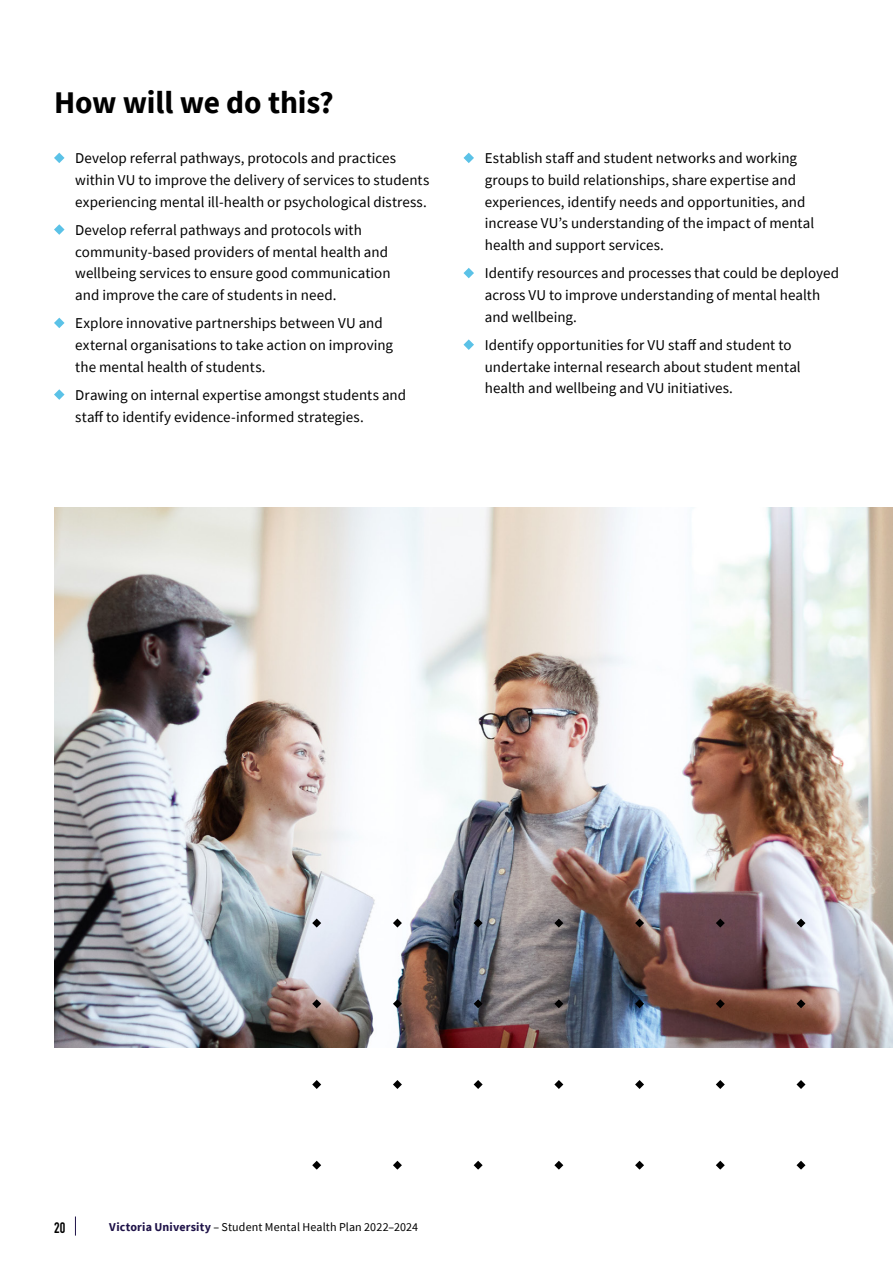
<style>
.page{position:relative;width:893px;height:1263px;background:#fff}
.page>*{position:absolute;margin:0;border:0;box-sizing:border-box;transform-origin:0 0}
.t1{font:700 31.5px "Source Sans Pro";letter-spacing:-.005em;color:#000}
.t2{font:15px/21.8px "Source Sans Pro";letter-spacing:.005em;color:#000}
.t3{font:15px "DIN Engschrift LT Pro";color:#000}
.t4{font:12px "Source Sans Pro";letter-spacing:.01em;color:#000}
.s1{font-weight:700;color:#1e1248}
</style>
<div class="page">
<img style="left:54px;top:507px;width:839px;height:540px">
<svg style="left:75px;top:1216px;width:1px;height:19px"></svg>
<svg style="left:796px;top:918px;width:9px;height:9px"></svg>
<svg style="left:716px;top:918px;width:9px;height:9px"></svg>
<svg style="left:635px;top:918px;width:9px;height:9px"></svg>
<svg style="left:554px;top:918px;width:9px;height:9px"></svg>
<svg style="left:474px;top:918px;width:9px;height:9px"></svg>
<svg style="left:393px;top:918px;width:9px;height:9px"></svg>
<svg style="left:312px;top:918px;width:9px;height:9px"></svg>
<svg style="left:796px;top:999px;width:9px;height:9px"></svg>
<svg style="left:716px;top:999px;width:9px;height:9px"></svg>
<svg style="left:635px;top:999px;width:9px;height:9px"></svg>
<svg style="left:554px;top:999px;width:9px;height:9px"></svg>
<svg style="left:474px;top:999px;width:9px;height:9px"></svg>
<svg style="left:393px;top:999px;width:9px;height:9px"></svg>
<svg style="left:312px;top:999px;width:9px;height:9px"></svg>
<svg style="left:796px;top:1080px;width:9px;height:9px"></svg>
<svg style="left:716px;top:1080px;width:9px;height:9px"></svg>
<svg style="left:635px;top:1080px;width:9px;height:9px"></svg>
<svg style="left:554px;top:1080px;width:9px;height:9px"></svg>
<svg style="left:474px;top:1080px;width:9px;height:9px"></svg>
<svg style="left:393px;top:1080px;width:9px;height:9px"></svg>
<svg style="left:312px;top:1080px;width:9px;height:9px"></svg>
<svg style="left:796px;top:1161px;width:9px;height:8px"></svg>
<svg style="left:716px;top:1161px;width:9px;height:8px"></svg>
<svg style="left:635px;top:1161px;width:9px;height:8px"></svg>
<svg style="left:554px;top:1161px;width:9px;height:8px"></svg>
<svg style="left:474px;top:1161px;width:9px;height:8px"></svg>
<svg style="left:393px;top:1161px;width:9px;height:8px"></svg>
<svg style="left:312px;top:1161px;width:9px;height:8px"></svg>
<svg style="left:54px;top:153px;width:11px;height:10px"></svg>
<svg style="left:54px;top:224px;width:11px;height:11px"></svg>
<svg style="left:54px;top:318px;width:11px;height:10px"></svg>
<svg style="left:54px;top:389px;width:11px;height:11px"></svg>
<svg style="left:463px;top:153px;width:11px;height:10px"></svg>
<svg style="left:463px;top:268px;width:11px;height:10px"></svg>
<svg style="left:463px;top:339px;width:11px;height:11px"></svg>
<h1 class="t1" style="left:54px;top:81px;width:281px">How will we do this?</h1>
<p class="t2" style="left:75px;top:147px;width:356px">Develop referral pathways, protocols and practices within VU to improve the delivery of services to students experiencing mental ill-health or psychological distress.</p>
<p class="t2" style="left:75px;top:219px;width:317px">Develop referral pathways and protocols with community-based providers of mental health and wellbeing services to ensure good communication and improve the care of students in need.</p>
<p class="t2" style="left:75px;top:312px;width:319px">Explore innovative partnerships between VU and external organisations to take action on improving the mental health of students.</p>
<p class="t2" style="left:75px;top:384px;width:332px">Drawing on internal expertise amongst students and staff to identify evidence-informed strategies.</p>
<p class="t2" style="left:485px;top:147px;width:331px">Establish staff and student networks and working groups to build relationships, share expertise and experiences, identify needs and opportunities, and increase VU’s understanding of the impact of mental health and support services.</p>
<p class="t2" style="left:485px;top:262px;width:356px">Identify resources and processes that could be deployed across VU to improve understanding of mental health and wellbeing.</p>
<p class="t2" style="left:485px;top:334px;width:318px">Identify opportunities for VU staff and student to undertake internal research about student mental health and wellbeing and VU initiatives.</p>
<p class="t3" style="left:54px;top:1218px;width:13px">20</p>
<p class="t4" style="left:109px;top:1219px;width:310px"><span class="s1">Victoria University</span> – Student Mental Health Plan 2022–2024</p>
</div>
